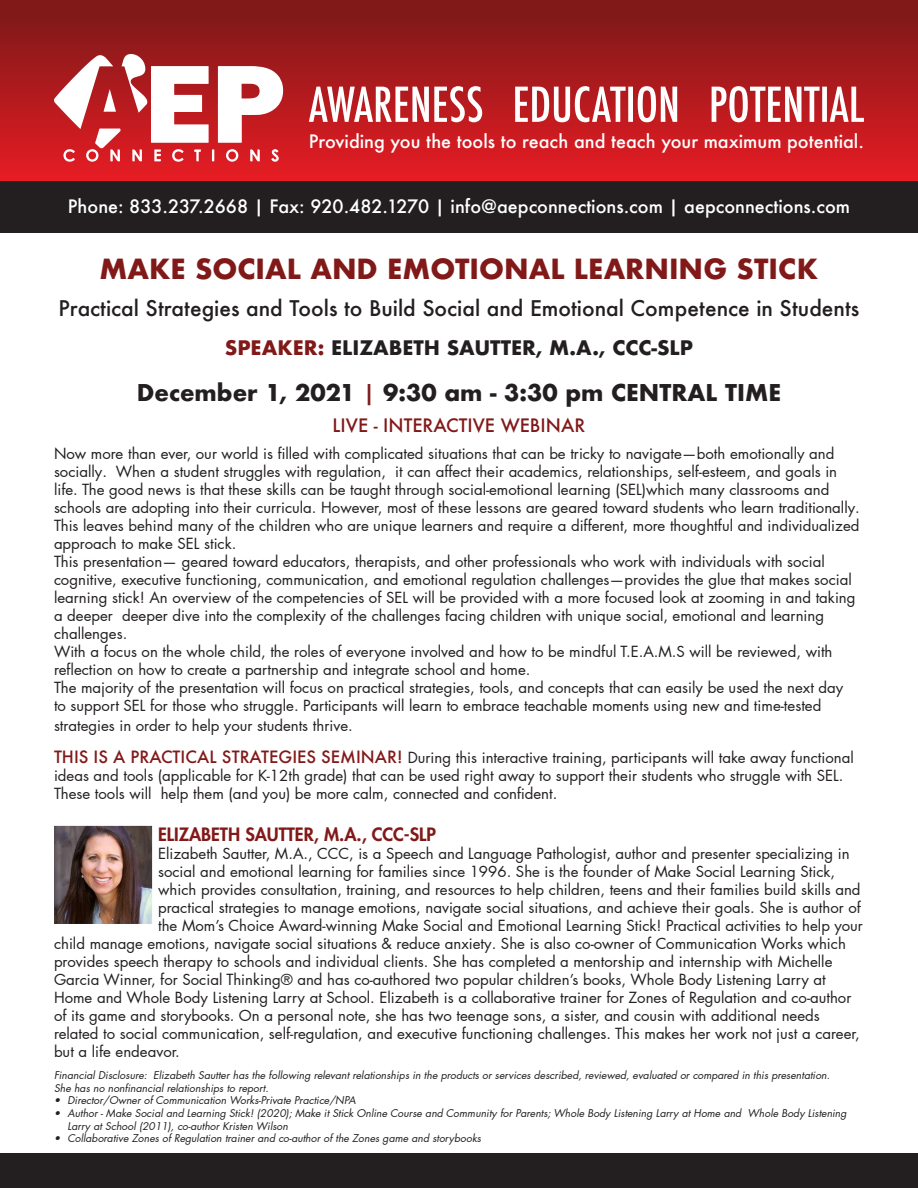
<style>
.page{position:relative;width:918px;height:1188px;background:#fff}
.page>*{position:absolute;margin:0;border:0;box-sizing:border-box;transform-origin:0 0}
.t1{font:700 27px "Futura";color:#821919}
.t2{font:700 22.5px "Futura";color:#231f20}
.t3{font:500 21px "Futura";color:#231f20}
.t4{font:700 19.5px "Futura";color:#231f20}
.t5{font:500 18px "Futura";color:#fff}
.t6{font:800 18px "Futura LT Pro";color:#821919}
.t7{font:500 18px "Futura";color:#821919}
.t8{font:15px/18px "Futura LT Pro";color:#231f20}
.t9{font:italic 10.5px/12.6px "Futura LT Pro";color:#231f20}
.s1{color:#821919}
.s2{font-weight:500;color:#821919}
.s3{font-family:"Futura";font-weight:500;font-size:16.5px;color:#821919}
</style>
<div class="page">
<div style="left:0;top:0;width:918px;height:187px;background:linear-gradient(to bottom,#791918,#ea1c24)"></div>
<svg style="left:54px;top:54px;width:229px;height:108px"></svg>
<div style="left:0;top:181px;width:918px;height:52px;background:#231f20"></div>
<div style="left:0;top:1153px;width:918px;height:35px;background:#231f20"></div>
<svg style="left:309px;top:86px;width:555px;height:36px"></svg>
<img style="left:54px;top:825px;width:99px;height:99px">
<p class="t5" style="left:309px;top:129px;width:557px">Providing you the tools to reach and teach your maximum potential.</p>
<p class="t5" style="left:68px;top:194px;width:784px">Phone: 833.237.2668 | Fax: 920.482.1270 | info@aepconnections.com | aepconnections.com</p>
<p class="t1" style="left:100px;top:249px;width:720px">MAKE SOCIAL AND EMOTIONAL LEARNING STICK</p>
<p class="t3" style="left:59px;top:294px;width:802px">Practical Strategies and Tools to Build Social and Emotional Competence in Students</p>
<p class="t4" style="left:225px;top:334px;width:470px"><span class="s1">SPEAKER:</span> ELIZABETH SAUTTER, M.A., CCC-SLP</p>
<p class="t2" style="left:137px;top:376px;width:646px">December 1, 2021 <span class="s2">|</span> 9:30 am - 3:30 pm CENTRAL TIME</p>
<p class="t7" style="left:333px;top:413px;width:254px">LIVE - INTERACTIVE WEBINAR</p>
<p class="t8" style="left:54px;top:445px;width:807px">Now more than ever, our world is filled with complicated situations that can be tricky to navigate—both emotionally and socially. When a student struggles with regulation, it can affect their academics, relationships, self-esteem, and goals in life. The good news is that these skills can be taught through social-emotional learning (SEL)which many classrooms and schools are adopting into their curricula. However, most of these lessons are geared toward students who learn traditionally.<br>This leaves behind many of the children who are unique learners and require a different, more thoughtful and individualized approach to make SEL stick.</p>
<p class="t8" style="left:54px;top:553px;width:803px">This presentation— geared toward educators, therapists, and other professionals who work with individuals with social cognitive, executive functioning, communication, and emotional regulation challenges—provides the glue that makes social learning stick! An overview of the competencies of SEL will be provided with a more focused look at zooming in and taking a deeper deeper dive into the complexity of the challenges facing children with unique social, emotional and learning challenges.</p>
<p class="t8" style="left:54px;top:643px;width:780px">With a focus on the whole child, the roles of everyone involved and how to be mindful T.E.A.M.S will be reviewed, with reflection on how to create a partnership and integrate school and home.</p>
<p class="t8" style="left:54px;top:679px;width:791px">The majority of the presentation will focus on practical strategies, tools, and concepts that can easily be used the next day to support SEL for those who struggle. Participants will learn to embrace teachable moments using new and time-tested</p>
<p class="t8" style="left:54px;top:717px;width:300px">strategies in order to help your students thrive.</p>
<p class="t8" style="left:54px;top:748px;width:801px"><span class="s3">THIS IS A PRACTICAL STRATEGIES SEMINAR!</span> During this interactive training, participants will take away functional ideas and tools (applicable for K-12th grade) that can be used right away to support their students who struggle with SEL.<br>These tools will help them (and you) be more calm, connected and confident.</p>
<p class="t6" style="left:158px;top:820px;width:279px">ELIZABETH SAUTTER, M.A., CCC-SLP</p>
<p class="t8" style="left:158px;top:844px;width:693px">Elizabeth Sautter, M.A., CCC, is a Speech and Language Pathologist, author and presenter specializing in</p>
<p class="t8" style="left:158px;top:862px;width:679px">social and emotional learning for families since 1996. She is the founder of Make Social Learning Stick,</p>
<p class="t8" style="left:158px;top:880px;width:704px">which provides consultation, training, and resources to help children, teens and their families build skills and</p>
<p class="t8" style="left:158px;top:898px;width:704px">practical strategies to manage emotions, navigate social situations, and achieve their goals. She is author of</p>
<p class="t8" style="left:158px;top:916px;width:706px">the Mom’s Choice Award-winning Make Social and Emotional Learning Stick! Practical activities to help your</p>
<p class="t8" style="left:54px;top:934px;width:793px">child manage emotions, navigate social situations &amp; reduce anxiety. She is also co-owner of Communication Works which</p>
<p class="t8" style="left:54px;top:952px;width:780px">provides speech therapy to schools and individual clients. She has completed a mentorship and internship with Michelle</p>
<p class="t8" style="left:54px;top:970px;width:773px">Garcia Winner, for Social Thinking® and has co-authored two popular children’s books, Whole Body Listening Larry at</p>
<p class="t8" style="left:54px;top:988px;width:799px">Home and Whole Body Listening Larry at School. Elizabeth is a collaborative trainer for Zones of Regulation and co-author</p>
<p class="t8" style="left:54px;top:1006px;width:767px">of its game and storybooks. On a personal note, she has two teenage sons, a sister, and cousin with additional needs</p>
<p class="t8" style="left:54px;top:1024px;width:807px">related to social communication, self-regulation, and executive functioning challenges. This makes her work not just a career,</p>
<p class="t8" style="left:54px;top:1042px;width:127px">but a life endeavor.</p>
<p class="t9" style="left:54px;top:1069px;width:778px">Financial Disclosure: Elizabeth Sautter has the following relevant relationships in the products or services described, reviewed, evaluated or compared in this presentation.<br>She has no nonfinancial relationships to report.</p>
<p class="t9" style="left:54px;top:1094px;width:303px">• Director/Owner of Communication Works-Private Practice/NPA</p>
<p class="t9" style="left:68px;top:1107px;width:781px;text-indent:-14px">• Author - Make Social and Learning Stick! (2020); Make it Stick Online Course and Community for Parents; Whole Body Listening Larry at Home and Whole Body Listening<br>Larry at School (2011), co-author Kristen Wilson</p>
<p class="t9" style="left:54px;top:1132px;width:429px">• Collaborative Zones of Regulation trainer and co-author of the Zones game and storybooks</p>
</div>
